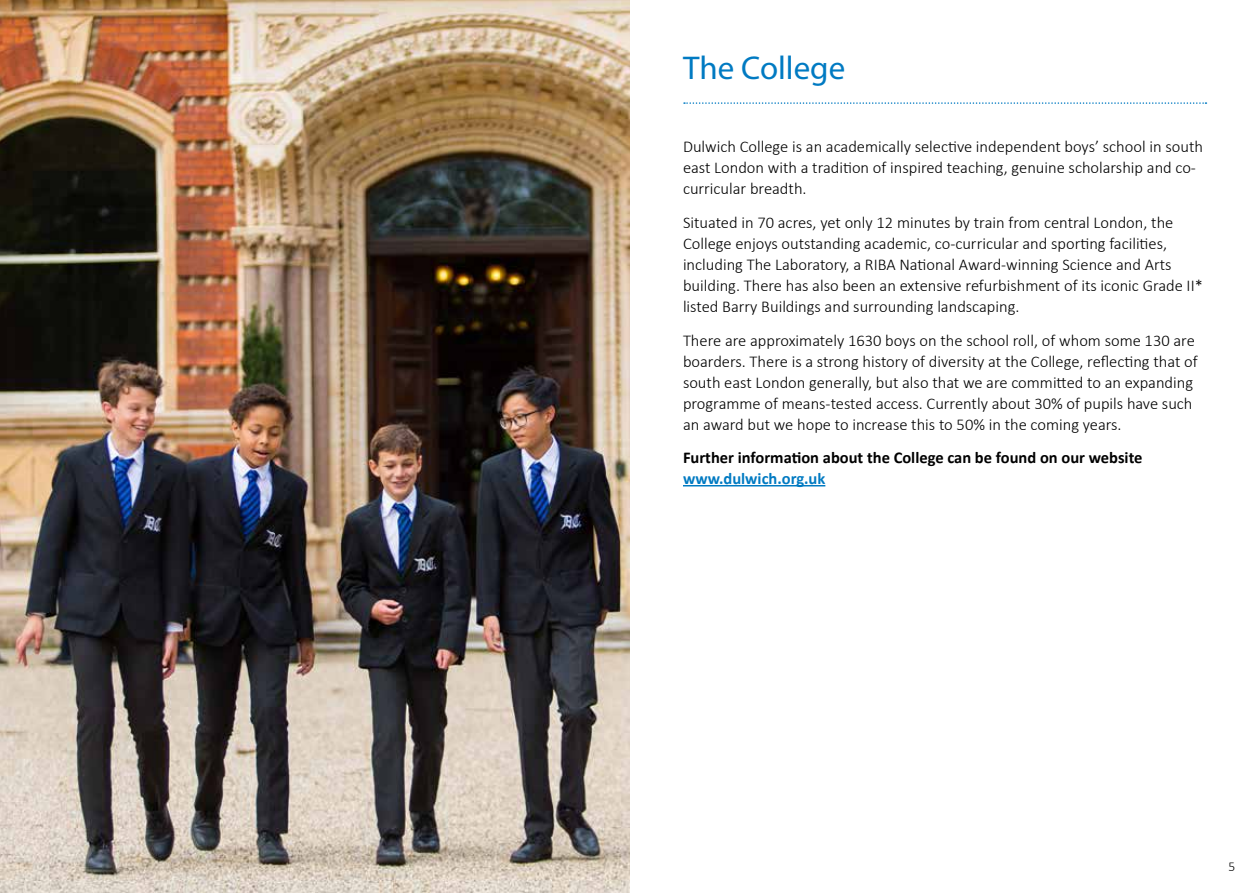
<style>
.page{position:relative;width:1259px;height:893px;background:#fff}
.page>*{position:absolute;margin:0;border:0;box-sizing:border-box;transform-origin:0 0}
.t1{font:33px "Myriad Pro";color:#007ac2}
.t2{font:300 16.5px/21px "Calibri";color:#000}
.t3{font:700 16.5px "Calibri";color:#000}
.t4{font:700 16.5px "Calibri";color:#007ac2}
.t5{font:300 13.5px "Calibri";color:#000}
</style>
<div class="page">
<img style="left:0;top:0;width:629px;height:893px">
<hr style="left:683px;top:485px;width:142px;height:1px;background:#007ac2">
<svg style="left:684px;top:102px;width:522px;height:2px"></svg>
<h1 class="t1" style="left:683px;top:47px;width:163px">The College</h1>
<p class="t2" style="left:683px;top:135px;width:521px">Dulwich College is an academically selective independent boys’ school in south east London with a tradition of inspired teaching, genuine scholarship and co&shy;curricular breadth.</p>
<p class="t2" style="left:683px;top:211px;width:521px">Situated in 70 acres, yet only 12 minutes by train from central London, the College enjoys outstanding academic, co-curricular and sporting facilities, including The Laboratory, a RIBA National Award-winning Science and Arts building. There has also been an extensive refurbishment of its iconic Grade II* listed Barry Buildings and surrounding landscaping.</p>
<p class="t2" style="left:683px;top:329px;width:516px">There are approximately 1630 boys on the school roll, of whom some 130 are boarders. There is a strong history of diversity at the College, reflecting that of south east London generally, but also that we are committed to an expanding programme of means-tested access. Currently about 30% of pupils have such an award but we hope to increase this to 50% in the coming years.</p>
<p class="t3" style="left:683px;top:447px;width:461px">Further information about the College can be found on our website</p>
<p class="t4" style="left:683px;top:468px;width:144px">www.dulwich.org.uk</p>
<p class="t5" style="left:1228px;top:858px;width:8px">5</p>
</div>
